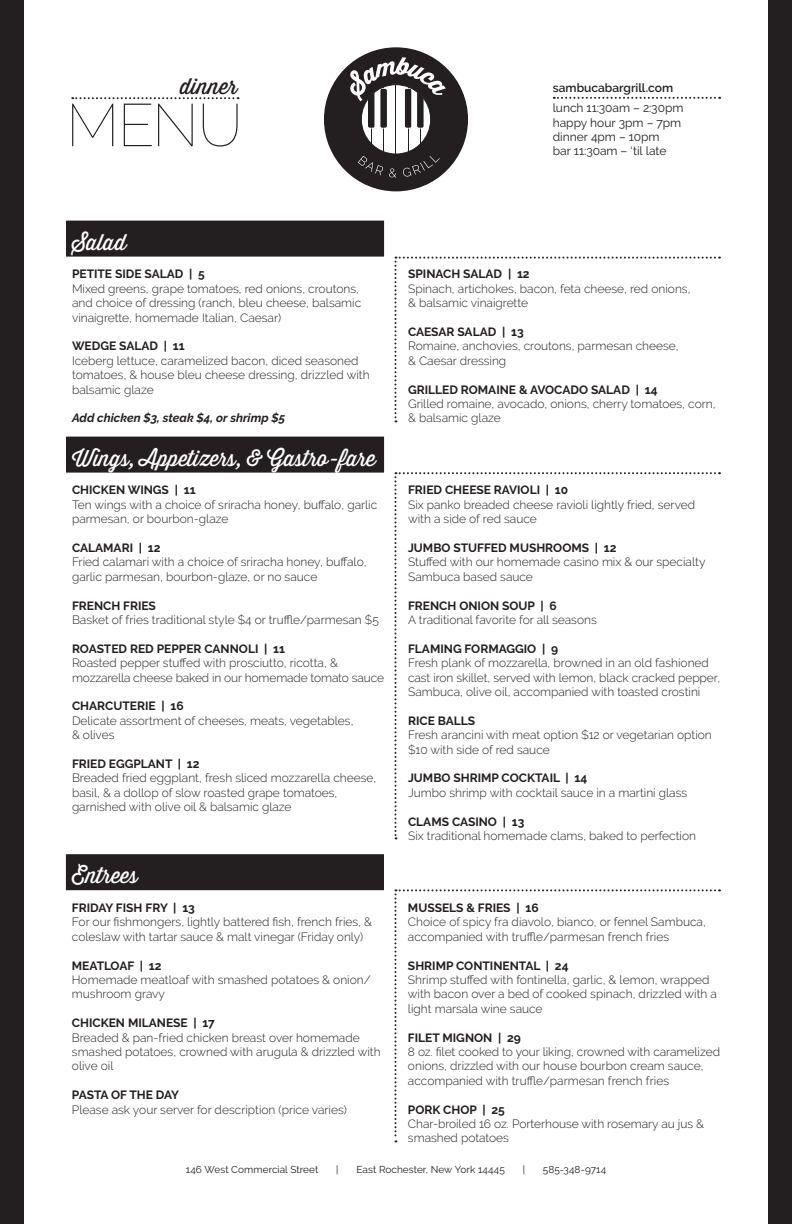
<style>
.page{position:relative;width:792px;height:1224px;background:#fff}
.page>*{position:absolute;margin:0;border:0;box-sizing:border-box;transform-origin:0 0}
.t1{font:100 60px "Raleway";color:#231f20}
.t2{font:22px "Thirsty Script";letter-spacing:-.01em;color:#fff}
.t3{font:22px "Thirsty Script";color:#231f20}
.t4{font:300 12px/14.4px "Raleway";color:#231f20}
.t5{font:700 12px "Raleway";color:#231f20}
.t6{font:12px/14.4px "Raleway";color:#231f20}
.t7{font:italic 700 12px "Raleway";color:#231f20}
.t8{font:600 12px "Raleway";color:#231f20}
.t9{font:10px "Raleway";letter-spacing:.005em;color:#231f20}
</style>
<div class="page">
<div style="left:0;top:0;width:24px;height:1224px;background:#231f20"></div>
<div style="left:66px;top:221px;width:318px;height:36px;background:#231f20"></div>
<div style="left:768px;top:0;width:24px;height:1224px;background:#231f20"></div>
<div style="left:324px;top:47px;width:144px;height:144px;background:#231f20;border-radius:50%"></div>
<svg style="left:349px;top:57px;width:97px;height:121px"></svg>
<svg style="left:72px;top:97px;width:167px;height:2px"></svg>
<svg style="left:554px;top:97px;width:166px;height:2px"></svg>
<svg style="left:394px;top:257px;width:326px;height:165px"></svg>
<div style="left:66px;top:437px;width:318px;height:36px;background:#231f20"></div>
<svg style="left:394px;top:472px;width:326px;height:367px"></svg>
<div style="left:66px;top:854px;width:318px;height:36px;background:#231f20"></div>
<svg style="left:394px;top:889px;width:326px;height:253px"></svg>
<h2 class="t3" style="left:180px;top:70px;width:59px">dinner</h2>
<p class="t8" style="left:553px;top:81px;width:122px">sambucabargrill.com</p>
<h1 class="t1" style="left:66px;top:90px;width:178px">MENU</h1>
<p class="t6" style="left:553px;top:101px;width:132px">lunch 11:30am – 2:30pm happy hour 3pm – 7pm dinner 4pm – 10pm<br>bar 11:30am – ‘til late</p>
<h2 class="t2" style="left:72px;top:226px;width:56px">Salad</h2>
<p class="t5" style="left:72px;top:267px;width:134px">PETITE SIDE SALAD | 5</p>
<p class="t4" style="left:72px;top:281px;width:291px">Mixed greens, grape tomatoes, red onions, croutons, and choice of dressing (ranch, bleu cheese, balsamic vinaigrette, homemade Italian, Caesar)</p>
<p class="t5" style="left:72px;top:339px;width:114px">WEDGE SALAD | 11</p>
<p class="t4" style="left:72px;top:353px;width:299px">Iceberg lettuce, caramelized bacon, diced seasoned tomatoes, &amp; house bleu cheese dressing, drizzled with balsamic glaze</p>
<p class="t7" style="left:72px;top:411px;width:215px">Add chicken $3, steak $4, or shrimp $5</p>
<h2 class="t2" style="left:72px;top:442px;width:306px">Wings, Appetizers, &amp; Gastro-fare</h2>
<p class="t5" style="left:72px;top:483px;width:125px">CHICKEN WINGS | 11</p>
<p class="t4" style="left:72px;top:497px;width:307px">Ten wings with a choice of sriracha honey, buffalo, garlic parmesan, or bourbon-glaze</p>
<p class="t5" style="left:72px;top:541px;width:90px">CALAMARI | 12</p>
<p class="t4" style="left:72px;top:555px;width:296px">Fried calamari with a choice of sriracha honey, buffalo, garlic parmesan, bourbon-glaze, or no sauce</p>
<p class="t5" style="left:72px;top:599px;width:85px">FRENCH FRIES</p>
<p class="t4" style="left:72px;top:613px;width:308px">Basket of fries traditional style $4 or truffle/parmesan $5</p>
<p class="t5" style="left:72px;top:642px;width:215px">ROASTED RED PEPPER CANNOLI | 11</p>
<p class="t4" style="left:72px;top:656px;width:314px">Roasted pepper stuffed with prosciutto, ricotta, &amp; mozzarella cheese baked in our homemade tomato sauce</p>
<p class="t5" style="left:72px;top:699px;width:113px">CHARCUTERIE | 16</p>
<p class="t4" style="left:72px;top:713px;width:283px">Delicate assortment of cheeses, meats, vegetables, &amp; olives</p>
<p class="t5" style="left:72px;top:757px;width:129px">FRIED EGGPLANT | 12</p>
<p class="t4" style="left:72px;top:771px;width:306px">Breaded fried eggplant, fresh sliced mozzarella cheese, basil, &amp; a dollop of slow roasted grape tomatoes, garnished with olive oil &amp; balsamic glaze</p>
<h2 class="t2" style="left:72px;top:860px;width:67px">Entrees</h2>
<p class="t5" style="left:72px;top:901px;width:125px">FRIDAY FISH FRY | 13</p>
<p class="t4" style="left:72px;top:915px;width:302px">For our fishmongers, lightly battered fish, french fries, &amp; coleslaw with tartar sauce &amp; malt vinegar (Friday only)</p>
<p class="t5" style="left:72px;top:959px;width:91px">MEATLOAF | 12</p>
<p class="t4" style="left:72px;top:973px;width:300px">Homemade meatloaf with smashed potatoes &amp; onion/ mushroom gravy</p>
<p class="t5" style="left:72px;top:1016px;width:144px">CHICKEN MILANESE | 17</p>
<p class="t4" style="left:72px;top:1030px;width:310px">Breaded &amp; pan-fried chicken breast over homemade smashed potatoes, crowned with arugula &amp; drizzled with olive oil</p>
<p class="t5" style="left:72px;top:1088px;width:109px">PASTA OF THE DAY</p>
<p class="t4" style="left:72px;top:1102px;width:276px">Please ask your server for description (price varies)</p>
<p class="t5" style="left:408px;top:267px;width:123px">SPINACH SALAD | 12</p>
<p class="t4" style="left:408px;top:281px;width:284px">Spinach, artichokes, bacon, feta cheese, red onions, &amp; balsamic vinaigrette</p>
<p class="t5" style="left:408px;top:325px;width:117px">CAESAR SALAD | 13</p>
<p class="t4" style="left:408px;top:339px;width:272px">Romaine, anchovies, croutons, parmesan cheese, &amp; Caesar dressing</p>
<p class="t5" style="left:408px;top:383px;width:251px">GRILLED ROMAINE &amp; AVOCADO SALAD | 14</p>
<p class="t4" style="left:408px;top:397px;width:309px">Grilled romaine, avocado, onions, cherry tomatoes, corn, &amp; balsamic glaze</p>
<p class="t5" style="left:408px;top:483px;width:162px">FRIED CHEESE RAVIOLI | 10</p>
<p class="t4" style="left:408px;top:497px;width:289px">Six panko breaded cheese ravioli lightly fried, served with a side of red sauce</p>
<p class="t5" style="left:408px;top:541px;width:210px">JUMBO STUFFED MUSHROOMS | 12</p>
<p class="t4" style="left:408px;top:555px;width:299px">Stuffed with our homemade casino mix &amp; our specialty<br>Sambuca based sauce</p>
<p class="t5" style="left:408px;top:599px;width:150px">FRENCH ONION SOUP | 6</p>
<p class="t4" style="left:408px;top:613px;width:190px">A traditional favorite for all seasons</p>
<p class="t5" style="left:408px;top:642px;width:152px">FLAMING FORMAGGIO | 9</p>
<p class="t4" style="left:408px;top:656px;width:314px">Fresh plank of mozzarella, browned in an old fashioned cast iron skillet, served with lemon, black cracked pepper,<br>Sambuca, olive oil, accompanied with toasted crostini</p>
<p class="t5" style="left:408px;top:714px;width:69px">RICE BALLS</p>
<p class="t4" style="left:408px;top:728px;width:305px">Fresh arancini with meat option $12 or vegetarian option $10 with side of red sauce</p>
<p class="t5" style="left:408px;top:771px;width:181px">JUMBO SHRIMP COCKTAIL | 14</p>
<p class="t4" style="left:408px;top:785px;width:281px">Jumbo shrimp with cocktail sauce in a martini glass</p>
<p class="t5" style="left:408px;top:815px;width:118px">CLAMS CASINO | 13</p>
<p class="t4" style="left:408px;top:829px;width:290px">Six traditional homemade clams, baked to perfection</p>
<p class="t5" style="left:408px;top:901px;width:132px">MUSSELS &amp; FRIES | 16</p>
<p class="t4" style="left:408px;top:915px;width:299px">Choice of spicy fra diavolo, bianco, or fennel Sambuca, accompanied with truffle/parmesan french fries</p>
<p class="t5" style="left:408px;top:959px;width:162px">SHRIMP CONTINENTAL | 24</p>
<p class="t4" style="left:408px;top:973px;width:311px">Shrimp stuffed with fontinella, garlic, &amp; lemon, wrapped with bacon over a bed of cooked spinach, drizzled with a light marsala wine sauce</p>
<p class="t5" style="left:408px;top:1031px;width:115px">FILET MIGNON | 29</p>
<p class="t4" style="left:408px;top:1045px;width:314px">8 oz. filet cooked to your liking, crowned with caramelized onions, drizzled with our house bourbon cream sauce, accompanied with truffle/parmesan french fries</p>
<p class="t5" style="left:408px;top:1103px;width:98px">PORK CHOP | 25</p>
<p class="t4" style="left:408px;top:1117px;width:298px">Char-broiled 16 oz. Porterhouse with rosemary au jus &amp; smashed potatoes</p>
<p class="t9" style="left:186px;top:1163px;width:134px">146 West Commercial Street</p>
<p class="t9" style="left:336px;top:1163px;width:4px">|</p>
<p class="t9" style="left:356px;top:1163px;width:150px">East Rochester, New York 14445</p>
<p class="t9" style="left:523px;top:1163px;width:4px">|</p>
<p class="t9" style="left:543px;top:1163px;width:65px">585-348-9714</p>
</div>
